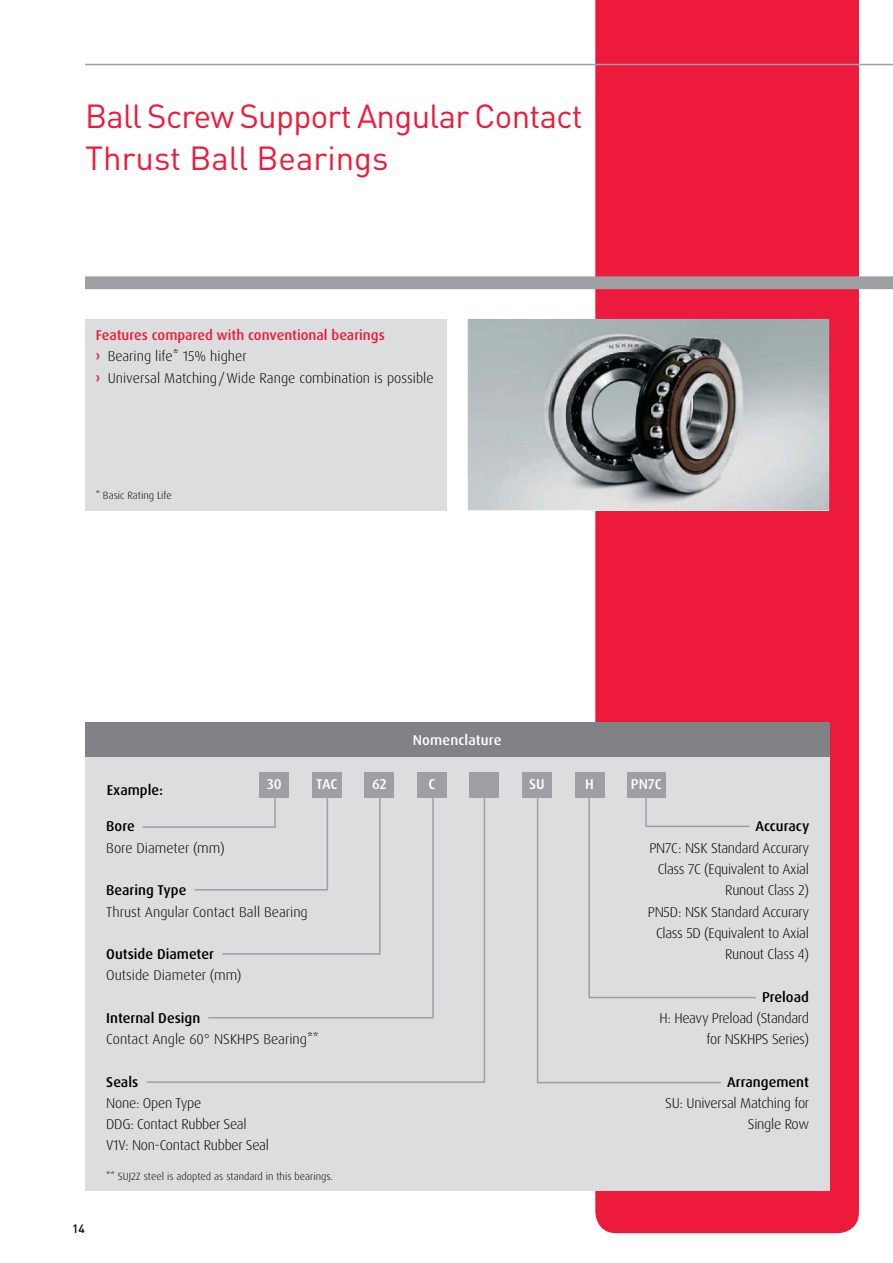
<style>
.page{position:relative;width:893px;height:1263px;background:#fff}
.page>*{position:absolute;margin:0;border:0;box-sizing:border-box;transform-origin:0 0}
.t1{font:33px/42.5px "DIN Pro";letter-spacing:-.02em;color:#ed1a3b}
.t2{font:300 14.25px/21.3px "Dax Pro";letter-spacing:-.02em;color:#000;text-align:right}
.t3{font:300 14.25px/21.3px "Dax Pro";color:#000}
.t4{font:500 14.25px "Dax Pro";color:#000}
.t5{font:500 14.25px "Dax Pro";color:#fff}
.t6{font:500 12px "DIN Pro";color:#000}
.t7{font:300 10.5px "Dax Pro";color:#000}
.s1{font-weight:500;color:#ed1a3b}
.s2{font-weight:700;color:#ed1a3b}
</style>
<div class="page">
<div style="left:595px;top:0;width:264px;height:1233px;background:#ed1a3b"></div>
<svg style="left:85px;top:276px;width:808px;height:13px"></svg>
<hr style="left:85px;top:64px;width:808px;height:1px;background:#9d9fa2">
<div style="left:85px;top:750px;width:744px;height:441px;background:#dcddde"></div>
<div style="left:85px;top:723px;width:744px;height:34px;background:#808285"></div>
<div style="left:312px;top:772px;width:30px;height:25px;background:#9d9fa2"></div>
<div style="left:364px;top:772px;width:30px;height:25px;background:#9d9fa2"></div>
<div style="left:417px;top:772px;width:30px;height:25px;background:#9d9fa2"></div>
<div style="left:470px;top:772px;width:29px;height:25px;background:#9d9fa2"></div>
<div style="left:522px;top:772px;width:30px;height:25px;background:#9d9fa2"></div>
<svg style="left:536px;top:797px;width:185px;height:287px"></svg>
<svg style="left:588px;top:790px;width:168px;height:209px"></svg>
<div style="left:575px;top:772px;width:29px;height:25px;background:#9d9fa2"></div>
<div style="left:627px;top:772px;width:38px;height:25px;background:#9d9fa2"></div>
<div style="left:259px;top:772px;width:30px;height:25px;background:#9d9fa2"></div>
<svg style="left:145px;top:794px;width:341px;height:289px"></svg>
<img style="left:468px;top:319px;width:361px;height:191px">
<div style="left:85px;top:319px;width:361px;height:191px;background:#dcddde"></div>
<h1 class="t1" style="left:85px;top:93px;width:499px">Ball Screw Support Angular Contact<br>Thrust Ball Bearings</h1>
<p class="t3" style="left:96px;top:325px;width:339px"><span class="s1">Features compared with conventional bearings<br></span><span class="s2">›</span> Bearing life* 15% higher<br><span class="s2">›</span> Universal Matching / Wide Range combination is possible</p>
<p class="t7" style="left:96px;top:489px;width:78px">* Basic Rating Life</p>
<p class="t5" style="left:413px;top:731px;width:90px">Nomenclature</p>
<p class="t4" style="left:107px;top:780px;width:58px">Example:</p>
<p class="t5" style="left:316px;top:775px;width:23px">TAC</p>
<p class="t5" style="left:372px;top:775px;width:16px">62</p>
<p class="t5" style="left:428px;top:775px;width:8px">C</p>
<p class="t5" style="left:529px;top:775px;width:17px">SU</p>
<p class="t5" style="left:267px;top:775px;width:16px">30</p>
<p class="t5" style="left:585px;top:775px;width:10px">H</p>
<p class="t5" style="left:631px;top:775px;width:32px">PN7C</p>
<p class="t6" style="left:72px;top:1221px;width:14px">14</p>
<p class="t4" style="left:106px;top:817px;width:30px">Bore</p>
<p class="t3" style="left:106px;top:837px;width:120px">Bore Diameter (mm)</p>
<p class="t4" style="left:106px;top:881px;width:82px">Bearing Type</p>
<p class="t3" style="left:106px;top:901px;width:203px">Thrust Angular Contact Ball Bearing</p>
<p class="t4" style="left:106px;top:945px;width:109px">Outside Diameter</p>
<p class="t3" style="left:106px;top:965px;width:137px">Outside Diameter (mm)</p>
<p class="t4" style="left:106px;top:1009px;width:96px">Internal Design</p>
<p class="t3" style="left:106px;top:1028px;width:214px">Contact Angle 60° NSKHPS Bearing**</p>
<p class="t4" style="left:106px;top:1072px;width:33px">Seals</p>
<p class="t2" style="left:106px;top:1092px;width:164px;text-align:left">None: Open Type<br>DDG: Contact Rubber Seal<br>V1V: Non-Contact Rubber Seal</p>
<p class="t7" style="left:106px;top:1170px;width:228px">** SUJ2Z steel is adopted as standard in this bearings.</p>
<p class="t4" style="left:755px;top:817px;width:55px">Accuracy</p>
<p class="t2" style="left:648px;top:837px;width:163px">PN7C: NSK Standard Accurary<br>Class 7C (Equivalent to Axial<br>Runout Class 2)<br>PN5D: NSK Standard Accurary<br>Class 5D (Equivalent to Axial<br>Runout Class 4)</p>
<p class="t4" style="left:762px;top:987px;width:48px">Preload</p>
<p class="t2" style="left:659px;top:1007px;width:151px">H: Heavy Preload (Standard for NSKHPS Series)</p>
<p class="t4" style="left:727px;top:1072px;width:83px">Arrangement</p>
<p class="t2" style="left:665px;top:1092px;width:146px">SU: Universal Matching for<br>Single Row</p>
</div>
